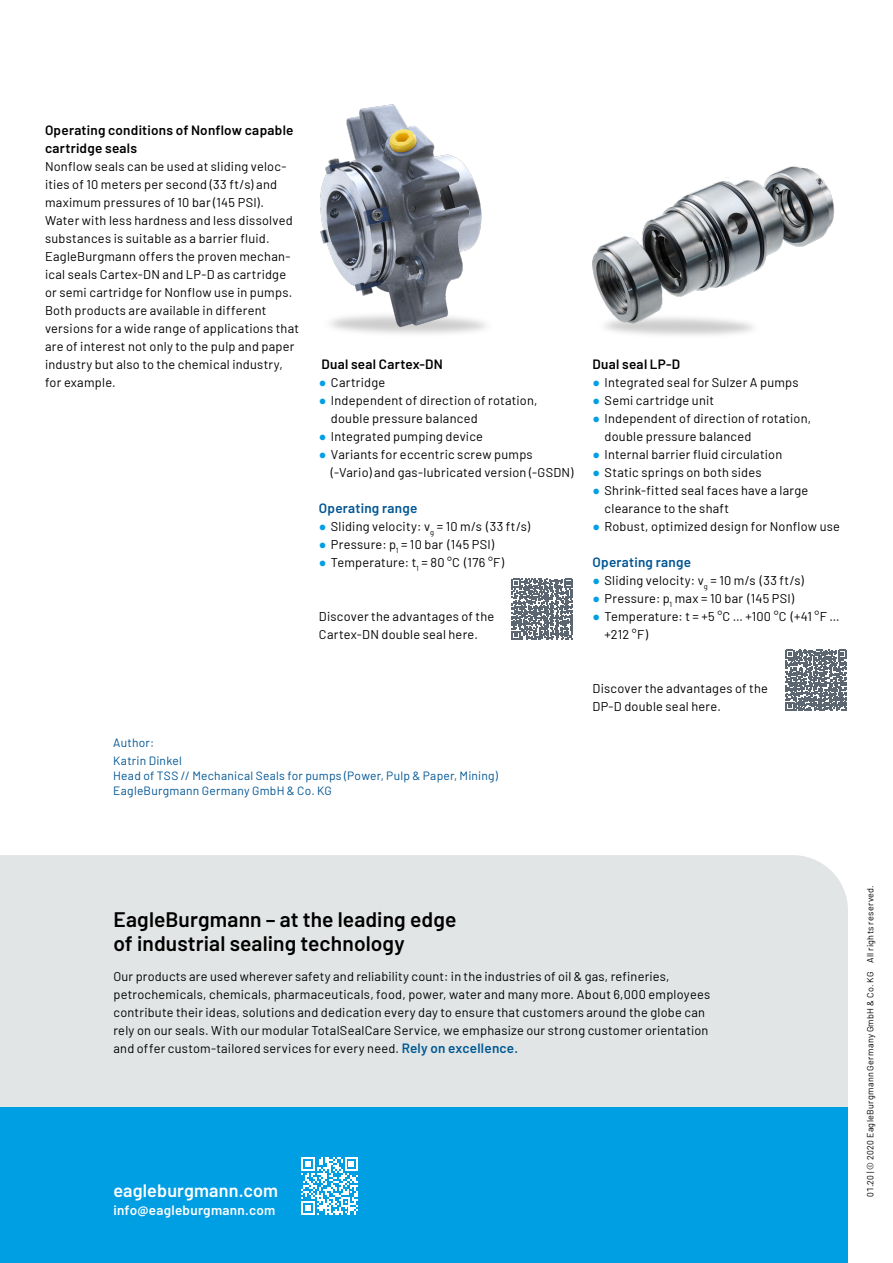
<style>
.page{position:relative;width:893px;height:1263px;background:#fff}
.page>*{position:absolute;margin:0;border:0;box-sizing:border-box;transform-origin:0 0}
.t1{font:600 21px/24px "Barlow";letter-spacing:.005em;color:#000}
.t2{font:600 18px "Barlow";letter-spacing:.01em;color:#fff}
.t3{font:600 13.5px/18px "Barlow";letter-spacing:.02em;color:#000}
.t4{font:600 13.5px "Barlow";letter-spacing:.02em;color:#005594}
.t5{font:600 13.5px "Barlow";letter-spacing:.02em;color:#fff}
.t6{font:12.75px/18px "Barlow";letter-spacing:.02em;color:#000}
.t7{font:12px/18px "Barlow";letter-spacing:.02em;color:#005594}
.t8{font:9px "Barlow";letter-spacing:.035em;color:#000}
.s1{font-family:"Trebuchet MS";color:#009ee3}
.s2{font-weight:600;font-size:13.5px;color:#005994}
</style>
<div class="page">
<div style="left:0;top:855px;width:848px;height:252px;background:#e2e5e5"></div>
<img style="left:320px;top:104px;width:164px;height:230px">
<img style="left:484px;top:166px;width:350px;height:170px">
<div style="left:0;top:1107px;width:848px;height:156px;background:#009ee3"></div>
<svg style="left:512px;top:579px;width:61px;height:61px"></svg>
<svg style="left:786px;top:650px;width:61px;height:61px"></svg>
<svg style="left:301px;top:1157px;width:57px;height:58px"></svg>
<p class="t3" style="left:45px;top:120px;width:250px">Operating conditions of Nonflow capable cartridge seals</p>
<p class="t6" style="left:45px;top:156px;width:256px">Nonflow seals can be used at sliding veloc&shy;ities of 10 meters per second (33 ft/s) and maximum pressures of 10 bar (145 PSI).<br>Water with less hardness and less dissolved substances is suitable as a barrier fluid.<br>EagleBurgmann offers the proven mechan&shy;ical seals Cartex-DN and LP-D as cartridge or semi cartridge for Nonflow use in pumps.<br>Both products are available in different versions for a wide range of applications that are of interest not only to the pulp and paper industry but also to the chemical industry, for example.</p>
<p class="t3" style="left:321px;top:354px;width:123px">Dual seal Cartex-DN</p>
<p class="t6" style="left:319px;top:372px;width:68px"><span class="s1">●</span> Cartridge</p>
<p class="t6" style="left:331px;top:390px;width:208px;text-indent:-12px"><span class="s1">●</span> Independent of direction of rotation, double pressure balanced</p>
<p class="t6" style="left:319px;top:426px;width:166px"><span class="s1">●</span> Integrated pumping device</p>
<p class="t6" style="left:331px;top:444px;width:244px;text-indent:-12px"><span class="s1">●</span> Variants for eccentric screw pumps (-Vario) and gas-lubricated version (-GSDN)</p>
<p class="t4" style="left:319px;top:498px;width:100px">Operating range</p>
<p class="t6" style="left:319px;top:516px;width:213px"><span class="s1">●</span> Sliding velocity: v<sub>g</sub> = 10 m/s (33 ft/s)</p>
<p class="t6" style="left:319px;top:534px;width:177px"><span class="s1">●</span> Pressure: p<sub>1</sub> = 10 bar (145 PSI)</p>
<p class="t6" style="left:319px;top:552px;width:187px"><span class="s1">●</span> Temperature: t<sub>1</sub> = 80 °C (176 °F)</p>
<p class="t6" style="left:319px;top:606px;width:177px">Discover the advantages of the<br>Cartex-DN double seal here.</p>
<p class="t7" style="left:113px;top:733px;width:70px">Author:<br>Katrin Dinkel</p>
<p class="t7" style="left:113px;top:767px;width:386px;line-height:15px">Head of TSS // Mechanical Seals for pumps (Power, Pulp &amp; Paper, Mining)<br>EagleBurgmann Germany GmbH &amp; Co. KG</p>
<p class="t3" style="left:593px;top:354px;width:89px">Dual seal LP-D</p>
<p class="t6" style="left:593px;top:372px;width:208px"><span class="s1">●</span> Integrated seal for Sulzer A pumps</p>
<p class="t6" style="left:593px;top:390px;width:123px"><span class="s1">●</span> Semi cartridge unit</p>
<p class="t6" style="left:605px;top:408px;width:208px;text-indent:-12px"><span class="s1">●</span> Independent of direction of rotation, double pressure balanced</p>
<p class="t6" style="left:593px;top:444px;width:191px"><span class="s1">●</span> Internal barrier fluid circulation</p>
<p class="t6" style="left:593px;top:462px;width:171px"><span class="s1">●</span> Static springs on both sides</p>
<p class="t6" style="left:605px;top:480px;width:205px;text-indent:-12px"><span class="s1">●</span> Shrink-fitted seal faces have a large clearance to the shaft</p>
<p class="t6" style="left:593px;top:516px;width:249px"><span class="s1">●</span> Robust, optimized design for Nonflow use</p>
<p class="t4" style="left:593px;top:552px;width:100px">Operating range</p>
<p class="t6" style="left:593px;top:570px;width:213px"><span class="s1">●</span> Sliding velocity: v<sub>g</sub> = 10 m/s (33 ft/s)</p>
<p class="t6" style="left:593px;top:588px;width:203px"><span class="s1">●</span> Pressure: p<sub>1</sub> max = 10 bar (145 PSI)</p>
<p class="t6" style="left:605px;top:606px;width:237px;text-indent:-12px"><span class="s1">●</span> Temperature: t = +5 °C … +100 °C (+41 °F … +212 °F)</p>
<p class="t6" style="left:593px;top:678px;width:177px">Discover the advantages of the<br>DP-D double seal here.</p>
<h1 class="t1" style="left:113px;top:906px;width:344px">EagleBurgmann – at the leading edge of industrial sealing technology</h1>
<p class="t6" style="left:113px;top:966px;width:598px">Our products are used wherever safety and reliability count: in the industries of oil &amp; gas, refineries, petrochemicals, chemicals, pharmaceuticals, food, power, water and many more. About 6,000 employees contribute their ideas, solutions and dedication every day to ensure that customers around the globe can rely on our seals. With our modular TotalSealCare Service, we emphasize our strong customer orientation and offer custom-tailored services for every need. <span class="s2">Rely on excellence.</span></p>
<h2 class="t2" style="left:113px;top:1177px;width:166px">eagleburgmann.com</h2>
<p class="t5" style="left:113px;top:1200px;width:163px">info@eagleburgmann.com</p>
<p class="t8" style="left:864px;top:1197px;width:313px;rotate:-90deg">01.20 | © 2020 EagleBurgmann Germany GmbH &amp; Co. KG All rights reserved.</p>
</div>
